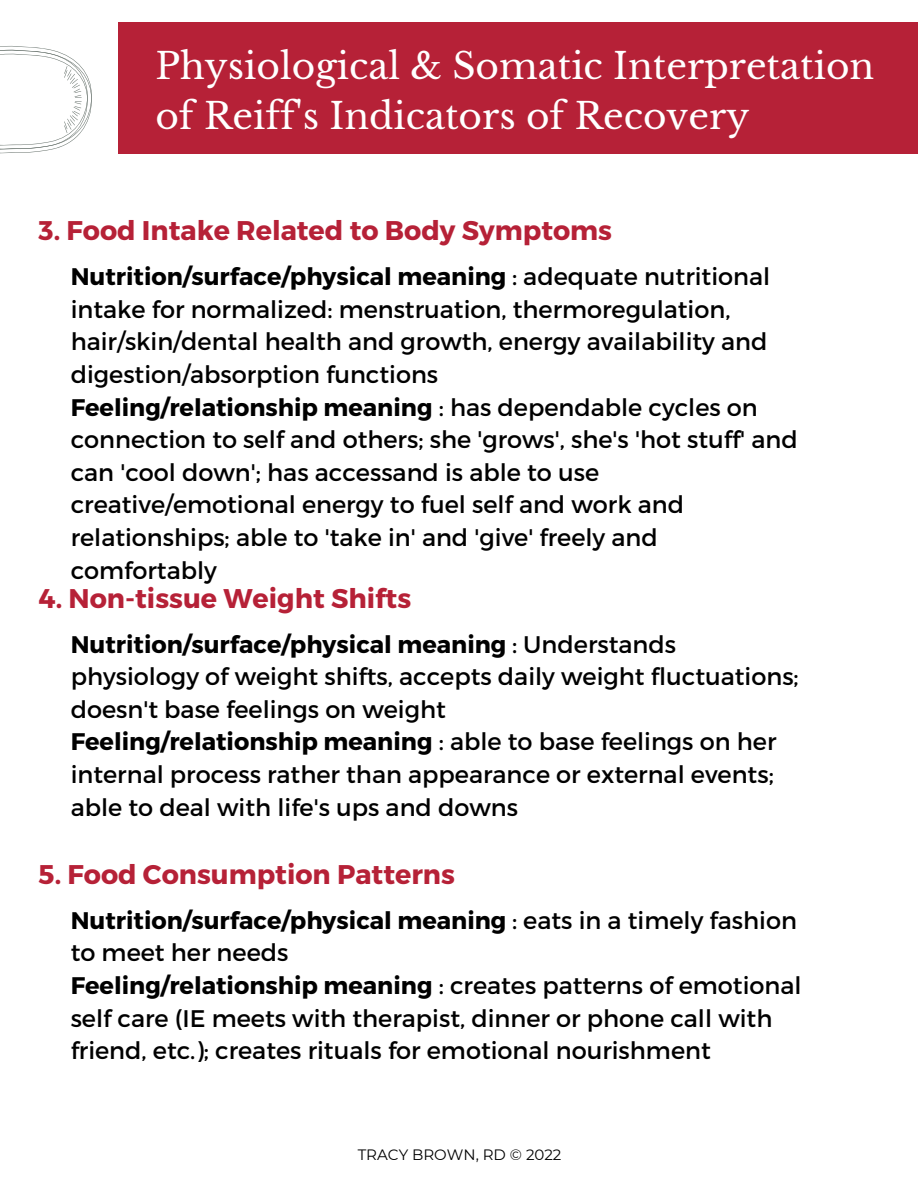
<style>
.page{position:relative;width:918px;height:1188px;background:#fff}
.page>*{position:absolute;margin:0;border:0;box-sizing:border-box;transform-origin:0 0}
.t1{font:36px/49.5px "Libre Baskerville";color:#fff}
.t2{font:700 27px "Montserrat";color:#b62137}
.t3{font:24px/32.7px "Montserrat";color:#000}
.t4{font:15px "Montserrat";color:#000}
.s1{font-weight:700}
</style>
<div class="page">
<div style="left:119px;top:22px;width:799px;height:131px;background:#b62137"></div>
<svg style="left:0;top:46px;width:92px;height:107px"></svg>
<p class="t1" style="left:155px;top:42px;width:720px">Physiological &amp; Somatic Interpretation of Reiff's Indicators of Recovery</p>
<p class="t2" style="left:39px;top:213px;width:575px">3. Food Intake Related to Body Symptoms</p>
<p class="t3" style="left:71px;top:259px;width:701px"><span class="s1">Nutrition/surface/physical meaning</span> : adequate nutritional intake for normalized: menstruation, thermoregulation, hair/skin/dental health and growth, energy availability and digestion/absorption functions</p>
<p class="t3" style="left:71px;top:389px;width:729px"><span class="s1">Feeling/relationship meaning</span> : has dependable cycles on connection to self and others; she 'grows', she's 'hot stuff' and can 'cool down'; has accessand is able to use creative/emotional energy to fuel self and work and relationships; able to 'take in' and 'give' freely and comfortably</p>
<p class="t2" style="left:39px;top:581px;width:374px">4. Non-tissue Weight Shifts</p>
<p class="t3" style="left:71px;top:626px;width:730px"><span class="s1">Nutrition/surface/physical meaning</span> : Understands physiology of weight shifts, accepts daily weight fluctuations; doesn't base feelings on weight</p>
<p class="t3" style="left:71px;top:724px;width:707px;text-align:justify"><span class="s1">Feeling/relationship meaning</span> : able to base feelings on her internal process rather than appearance or external events; able to deal with life's ups and downs</p>
<p class="t2" style="left:39px;top:857px;width:418px">5. Food Consumption Patterns</p>
<p class="t3" style="left:71px;top:903px;width:728px"><span class="s1">Nutrition/surface/physical meaning</span> : eats in a timely fashion to meet her needs</p>
<p class="t3" style="left:71px;top:968px;width:732px"><span class="s1">Feeling/relationship meaning</span> : creates patterns of emotional self care (IE meets with therapist, dinner or phone call with friend, etc.); creates rituals for emotional nourishment</p>
<p class="t4" style="left:358px;top:1145px;width:205px">TRACY BROWN, RD © 2022</p>
</div>
